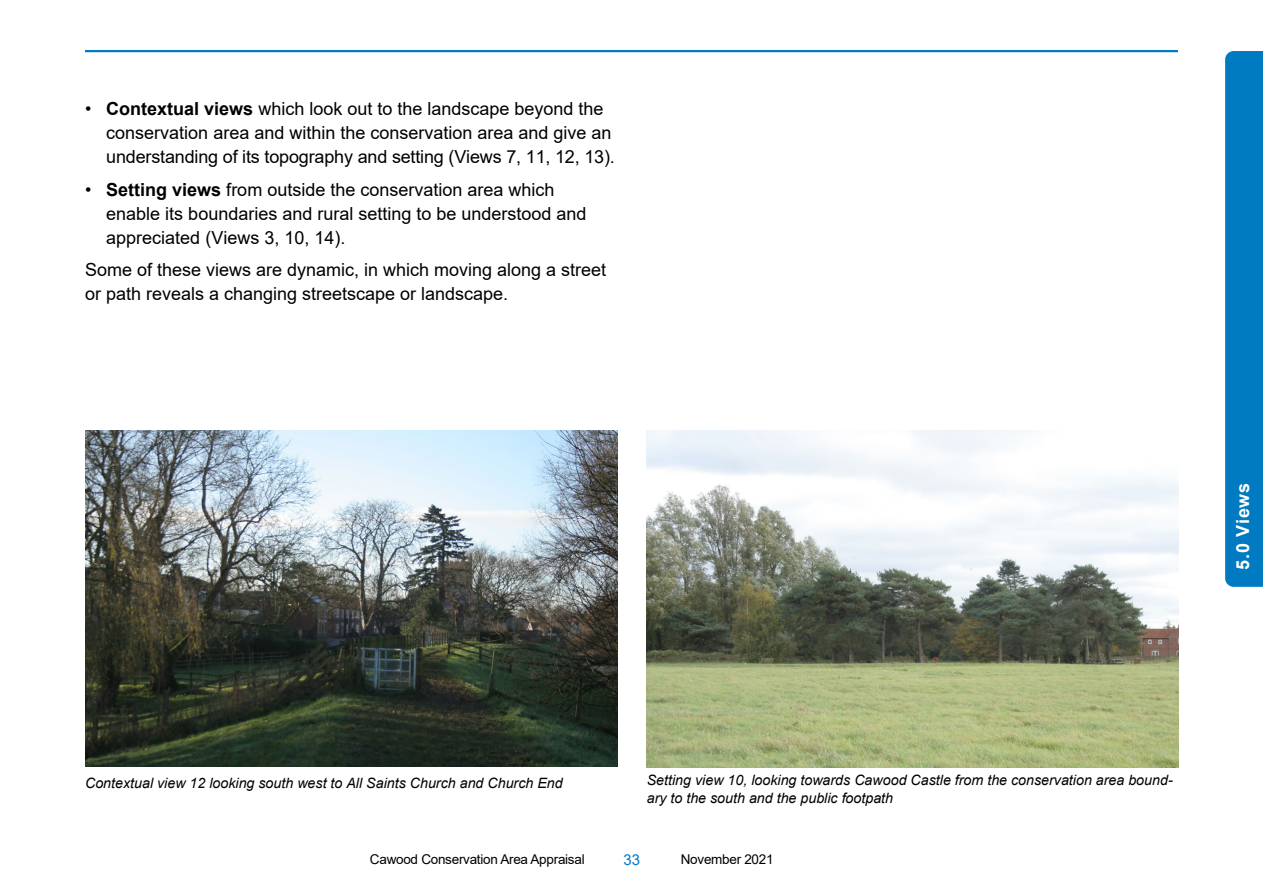
<style>
.page{position:relative;width:1263px;height:893px;background:#fff}
.page>*{position:absolute;margin:0;border:0;box-sizing:border-box;transform-origin:0 0}
.t1{font:18px/24px "Arial";color:#000}
.t2{font:700 18px "Arial";letter-spacing:.04em;color:#fff}
.t3{font:15px "Arial";color:#007ac1}
.t4{font:italic 14.25px/18px "Arial";color:#000}
.t5{font:13.5px "Arial";letter-spacing:-.02em;color:#000}
.s1{font-weight:700}
</style>
<div class="page">
<hr style="left:85px;top:50px;width:1093px;height:2px;background:#007ac1">
<div style="left:1225px;top:51px;width:38px;height:536px;background:#007ac1"></div>
<img style="left:647px;top:431px;width:531px;height:337px">
<img style="left:85px;top:431px;width:532px;height:336px">
<p class="t1" style="left:106px;top:97px;width:510px;text-indent:-21px">• <span class="s1">Contextual views</span> which look out to the landscape beyond the conservation area and within the conservation area and give an understanding of its topography and setting (Views 7, 11, 12, 13).</p>
<p class="t1" style="left:106px;top:177px;width:482px;text-indent:-21px">• <span class="s1">Setting views</span> from outside the conservation area which enable its boundaries and rural setting to be understood and appreciated (Views 3, 10, 14).</p>
<p class="t1" style="left:85px;top:258px;width:523px">Some of these views are dynamic, in which moving along a street or path reveals a changing streetscape or landscape.</p>
<p class="t2" style="left:1230px;top:570px;width:88px;rotate:-90deg">5.0 Views</p>
<p class="t4" style="left:85px;top:774px;width:479px">Contextual view 12 looking south west to All Saints Church and Church End</p>
<p class="t4" style="left:647px;top:771px;width:527px">Setting view 10, looking towards Cawood Castle from the conservation area bound&shy;ary to the south and the public footpath</p>
<p class="t5" style="left:370px;top:850px;width:216px">Cawood Conservation Area Appraisal</p>
<p class="t3" style="left:624px;top:849px;width:18px">33</p>
<p class="t5" style="left:681px;top:850px;width:94px">November 2021</p>
</div>
